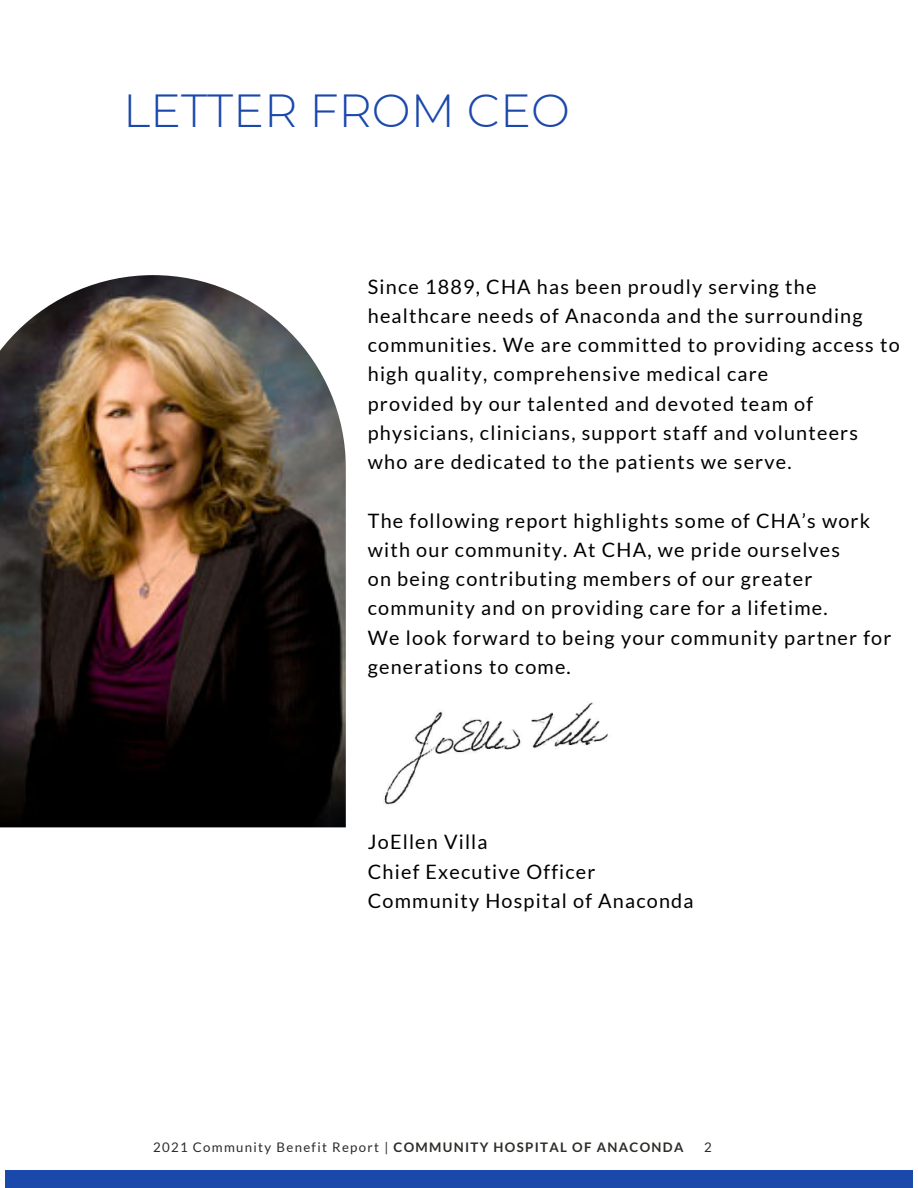
<style>
.page{position:relative;width:918px;height:1188px;background:#fff}
.page>*{position:absolute;margin:0;border:0;box-sizing:border-box;transform-origin:0 0}
.t1{font:300 46.35px "Montserrat";color:#1b48ab}
.t2{font:19.8px/29.2px "Lato";letter-spacing:.06em;color:#000}
.t3{font:13.2px "Lato";letter-spacing:.1em;color:#2c2c29}
.s1{font-weight:700}
</style>
<div class="page">
<div style="left:6px;top:1170px;width:906px;height:18px;background:#1b48ab"></div>
<img style="left:0;top:275px;width:346px;height:552px">
<img style="left:383px;top:702px;width:225px;height:103px">
<h1 class="t1" style="left:123px;top:82px;width:448px">LETTER FROM CEO</h1>
<p class="t2" style="left:368px;top:271px;width:533px">Since 1889, CHA has been proudly serving the healthcare needs of Anaconda and the surrounding communities. We are committed to providing access to high quality, comprehensive medical care<br>provided by our talented and devoted team of physicians, clinicians, support staff and volunteers who are dedicated to the patients we serve.</p>
<p class="t2" style="left:368px;top:505px;width:525px">The following report highlights some of CHA’s work with our community. At CHA, we pride ourselves<br>on being contributing members of our greater community and on providing care for a lifetime.<br>We look forward to being your community partner for generations to come.</p>
<p class="t2" style="left:368px;top:827px;width:327px">JoEllen Villa<br>Chief Executive Officer<br>Community Hospital of Anaconda</p>
<p class="t3" style="left:153px;top:1139px;width:532px">2021 Community Benefit Report | <span class="s1">COMMUNITY HOSPITAL OF ANACONDA</span></p>
<p class="t3" style="left:704px;top:1139px;width:9px">2</p>
</div>
